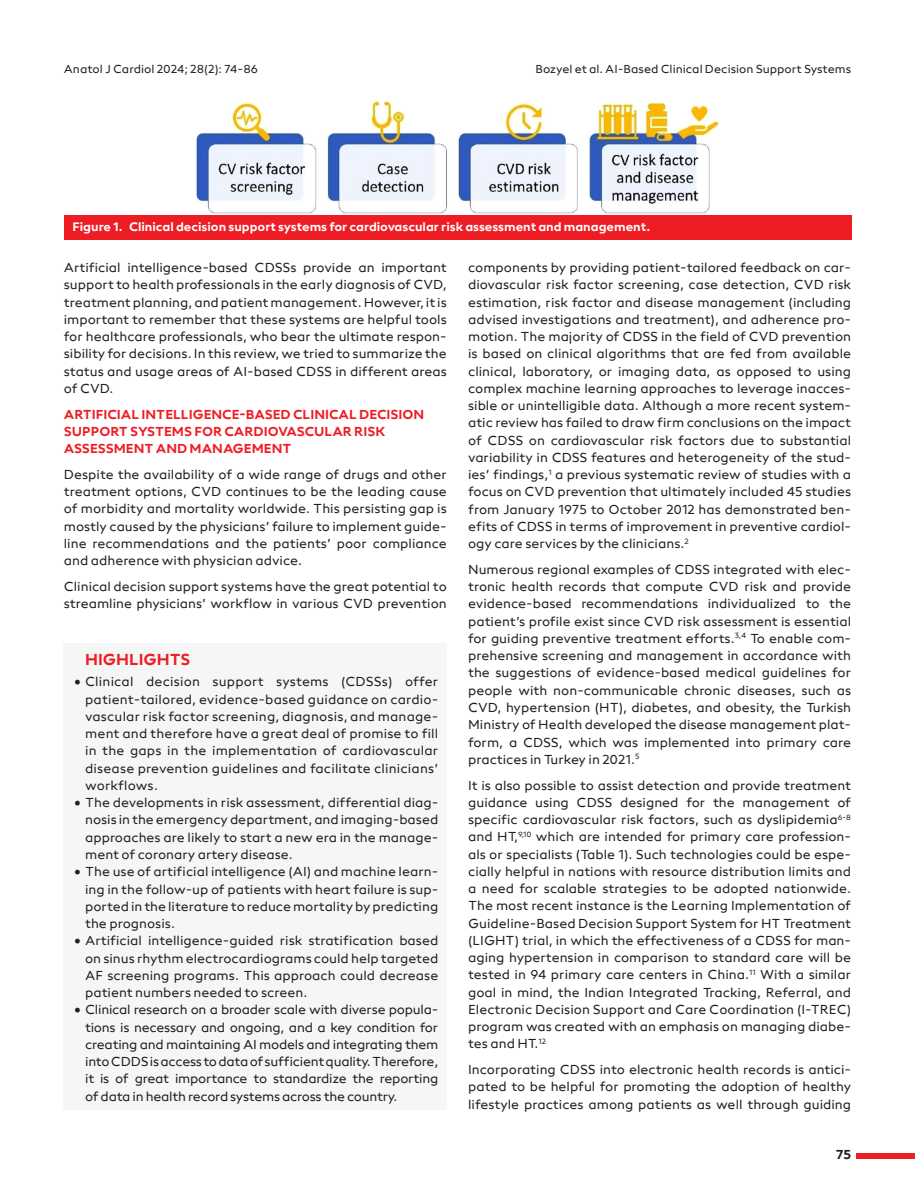
<style>
.page{position:relative;width:915px;height:1191px;background:#fff}
.page>*{position:absolute;margin:0;border:0;box-sizing:border-box;transform-origin:0 0}
.t1{font:16.5px "neue Radial A Bold";color:#ee1d23}
.t2{font:13.5px/17.2px "neue Radial A Regular";color:#231f20;text-align:justify}
.t3{font:13.5px/17.2px "neue Radial A Bold";color:#ee1d23}
.t4{font:13.5px "neue Radial A Bold";color:#231f20}
.t5{font:12.75px "neue Radial A Bold";color:#fff}
.t6{font:12px "neue Radial A Regular";color:#231f20}
</style>
<div class="page">
<div style="left:856px;top:1152px;width:58px;height:6px;background:#ee1d23"></div>
<div style="left:64px;top:643px;width:382px;height:30px;background:#f5f7f7"></div>
<div style="left:64px;top:667px;width:382px;height:130px;background:#f5f7f7"></div>
<div style="left:64px;top:788px;width:382px;height:78px;background:#f5f7f7"></div>
<div style="left:64px;top:857px;width:382px;height:78px;background:#f5f7f7"></div>
<div style="left:64px;top:926px;width:382px;height:78px;background:#f5f7f7"></div>
<div style="left:64px;top:995px;width:382px;height:114px;background:#f5f7f7"></div>
<div style="left:64px;top:215px;width:786px;height:24px;background:#ee1d23"></div>
<img style="left:196px;top:101px;width:523px;height:113px">
<p class="t6" style="left:64px;top:61px;width:196px">Anatol J Cardiol 2024; 28(2): 74-86</p>
<p class="t6" style="left:535px;top:61px;width:317px">Bozyel et al. AI-Based Clinical Decision Support Systems</p>
<p class="t5" style="left:72px;top:219px;width:579px">Figure 1. Clinical decision support systems for cardiovascular risk assessment and management.</p>
<p class="t2" style="left:64px;top:259px;width:384px">Artificial intelligence-based CDSSs provide an important support to health professionals in the early diagnosis of CVD, treatment planning, and patient management. However, it is important to remember that these systems are helpful tools for healthcare professionals, who bear the ultimate respon&shy;sibility for decisions. In this review, we tried to summarize the status and usage areas of AI-based CDSS in different areas of CVD.</p>
<p class="t3" style="left:64px;top:405px;width:362px">ARTIFICIAL INTELLIGENCE-BASED CLINICAL DECISION<br>SUPPORT SYSTEMS FOR CARDIOVASCULAR RISK<br>ASSESSMENT AND MANAGEMENT</p>
<p class="t2" style="left:64px;top:466px;width:384px">Despite the availability of a wide range of drugs and other treatment options, CVD continues to be the leading cause of morbidity and mortality worldwide. This persisting gap is mostly caused by the physicians’ failure to implement guide&shy;line recommendations and the patients’ poor compliance and adherence with physician advice.</p>
<p class="t2" style="left:64px;top:578px;width:384px">Clinical decision support systems have the great potential to streamline physicians’ workflow in various CVD prevention</p>
<p class="t1" style="left:85px;top:649px;width:107px">HIGHLIGHTS</p>
<p class="t2" style="left:85px;top:673px;width:354px;text-indent:-13px">• Clinical decision support systems (CDSSs) offer patient-tailored, evidence-based guidance on cardio&shy;vascular risk factor screening, diagnosis, and manage&shy;ment and therefore have a great deal of promise to fill in the gaps in the implementation of cardiovascular disease prevention guidelines and facilitate clinicians’ workflows.</p>
<p class="t2" style="left:85px;top:794px;width:354px;text-indent:-13px">• The developments in risk assessment, differential diag&shy;nosis in the emergency department, and imaging-based approaches are likely to start a new era in the manage&shy;ment of coronary artery disease.</p>
<p class="t2" style="left:85px;top:863px;width:354px;text-indent:-13px">• The use of artificial intelligence (AI) and machine learn&shy;ing in the follow-up of patients with heart failure is sup&shy;ported in the literature to reduce mortality by predicting the prognosis.</p>
<p class="t2" style="left:85px;top:932px;width:354px;text-indent:-13px">• Artificial intelligence-guided risk stratification based on sinus rhythm electrocardiograms could help targeted AF screening programs. This approach could decrease patient numbers needed to screen.</p>
<p class="t2" style="left:85px;top:1001px;width:354px;text-indent:-13px">• Clinical research on a broader scale with diverse popula&shy;tions is necessary and ongoing, and a key condition for creating and maintaining AI models and integrating them into CDDS is access to data of sufficient quality. Therefore, it is of great importance to standardize the reporting of data in health record systems across the country.</p>
<p class="t2" style="left:468px;top:259px;width:384px">components by providing patient-tailored feedback on car&shy;diovascular risk factor screening, case detection, CVD risk estimation, risk factor and disease management (including advised investigations and treatment), and adherence pro&shy;motion. The majority of CDSS in the field of CVD prevention is based on clinical algorithms that are fed from available clinical, laboratory, or imaging data, as opposed to using complex machine learning approaches to leverage inacces&shy;sible or unintelligible data. Although a more recent system&shy;atic review has failed to draw firm conclusions on the impact of CDSS on cardiovascular risk factors due to substantial variability in CDSS features and heterogeneity of the stud&shy;ies’ findings,<sup>1</sup> a previous systematic review of studies with a focus on CVD prevention that ultimately included 45 studies from January 1975 to October 2012 has demonstrated ben&shy;efits of CDSS in terms of improvement in preventive cardiol&shy;ogy care services by the clinicians.<sup>2</sup></p>
<p class="t2" style="left:468px;top:560px;width:384px">Numerous regional examples of CDSS integrated with elec&shy;tronic health records that compute CVD risk and provide evidence-based recommendations individualized to the patient’s profile exist since CVD risk assessment is essential for guiding preventive treatment efforts.<sup>3,4</sup> To enable com&shy;prehensive screening and management in accordance with the suggestions of evidence-based medical guidelines for people with non-communicable chronic diseases, such as CVD, hypertension (HT), diabetes, and obesity, the Turkish Ministry of Health developed the disease management plat&shy;form, a CDSS, which was implemented into primary care practices in Turkey in 2021.<sup>5</sup></p>
<p class="t2" style="left:468px;top:776px;width:384px">It is also possible to assist detection and provide treatment guidance using CDSS designed for the management of specific cardiovascular risk factors, such as dyslipidemia<sup>6-8 </sup>and HT,<sup>9,10</sup> which are intended for primary care profession&shy;als or specialists (Table 1). Such technologies could be espe&shy;cially helpful in nations with resource distribution limits and a need for scalable strategies to be adopted nationwide.<br>The most recent instance is the Learning Implementation of Guideline-Based Decision Support System for HT Treatment (LIGHT) trial, in which the effectiveness of a CDSS for man&shy;aging hypertension in comparison to standard care will be tested in 94 primary care centers in China.<sup>11</sup> With a similar goal in mind, the Indian Integrated Tracking, Referral, and Electronic Decision Support and Care Coordination (I-TREC) program was created with an emphasis on managing diabe&shy;tes and HT.<sup>12</sup></p>
<p class="t2" style="left:468px;top:1060px;width:384px">Incorporating CDSS into electronic health records is antici&shy;pated to be helpful for promoting the adoption of healthy lifestyle practices among patients as well through guiding</p>
<p class="t4" style="left:835px;top:1146px;width:17px">75</p>
</div>
